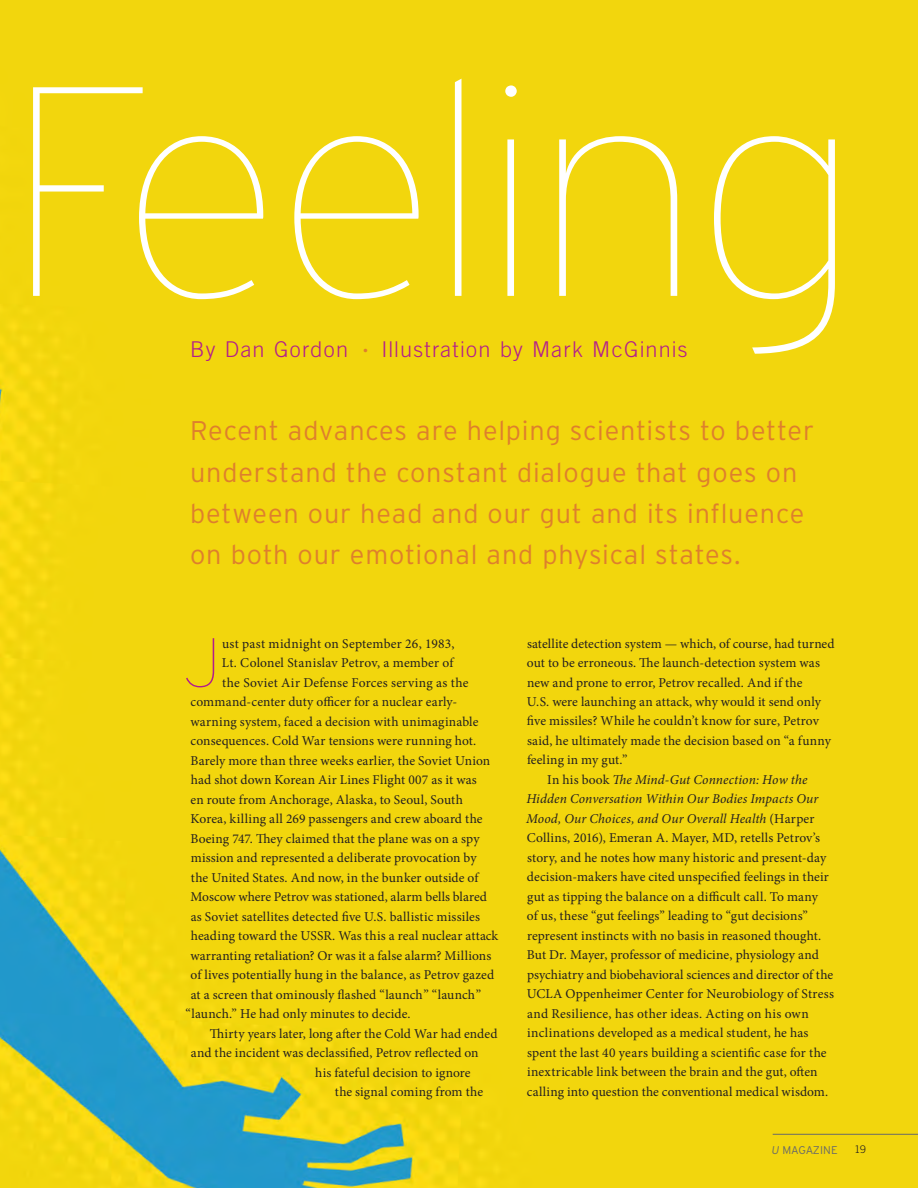
<style>
.page{position:relative;width:918px;height:1188px;background:#f2d60d}
.page>*{position:absolute;margin:0;border:0;box-sizing:border-box;transform-origin:0 0}
.Conversation_Text{font:100 298.05px "Interstate";letter-spacing:-.03em;color:#fff}
.header1__rule{font:100 69.15px "Interstate";color:#b21d8c}
.Photo_Captions{font:300 27px/41.2px "Interstate";letter-spacing:.03em;color:#de7f2d}
._1c__CS_Paragraph_No{font:300 21.75px "Trade Gothic";letter-spacing:.055em;color:#b21d8c}
.header1__rule-2{font:13.5px/19.5px "Minion Pro";letter-spacing:.005em;color:#231f20}
.t1{font:300 11.25px "Interstate";letter-spacing:-.005em;color:#696a68}
.t2{font:300 10.5px "Trade Gothic";color:#231f20}
.s1{font-size:9.75px;color:#de7f2d}
.s2{font-style:italic}
</style>
<div class="page">
<hr style="left:773px;top:1134px;width:145px;height:1px;background:#696a68">
<p class="Conversation_Text" style="left:3px;top:32px;width:860px">Feeling</p>
<p class="_1c__CS_Paragraph_No" style="left:190px;top:336px;width:160px">By Dan Gordon</p>
<p class="_1c__CS_Paragraph_No" style="left:363px;top:336px;width:326px"><span class="s1">•</span> Illustration by Mark McGinnis</p>
<p class="Photo_Captions" style="left:190px;top:410px;width:625px">Recent advances are helping scientists to better understand the constant dialogue that goes on between our head and our gut and its influence on both our emotional and physical states.</p>
<p class="header1__rule" style="left:183px;top:626px;width:39px">J</p>
<p class="header1__rule-2" style="left:222px;top:634px;width:234px">ust past midnight on September 26, 1983,</p>
<p class="header1__rule-2" style="left:222px;top:653px;width:234px">Lt. Colonel Stanislav Petrov, a member of</p>
<p class="header1__rule-2" style="left:222px;top:673px;width:248px">the Soviet Air Defense Forces serving as the</p>
<p class="header1__rule-2" style="left:191px;top:692px;width:268px">command-center duty officer for a nuclear early-</p>
<p class="header1__rule-2" style="left:191px;top:712px;width:289px">warning system, faced a decision with unimaginable</p>
<p class="header1__rule-2" style="left:191px;top:731px;width:287px">consequences. Cold War tensions were running hot.</p>
<p class="header1__rule-2" style="left:191px;top:751px;width:301px">Barely more than three weeks earlier, the Soviet Union</p>
<p class="header1__rule-2" style="left:191px;top:770px;width:288px">had shot down Korean Air Lines Flight 007 as it was</p>
<p class="header1__rule-2" style="left:191px;top:790px;width:274px">en route from Anchorage, Alaska, to Seoul, South</p>
<p class="header1__rule-2" style="left:191px;top:809px;width:294px">Korea, killing all 269 passengers and crew aboard the</p>
<p class="header1__rule-2" style="left:191px;top:829px;width:291px">Boeing 747. They claimed that the plane was on a spy</p>
<p class="header1__rule-2" style="left:191px;top:848px;width:287px">mission and represented a deliberate provocation by</p>
<p class="header1__rule-2" style="left:191px;top:868px;width:290px">the United States. And now, in the bunker outside of</p>
<p class="header1__rule-2" style="left:190px;top:887px;width:298px">Moscow where Petrov was stationed, alarm bells blared</p>
<p class="header1__rule-2" style="left:191px;top:907px;width:291px">as Soviet satellites detected five U.S. ballistic missiles</p>
<p class="header1__rule-2" style="left:191px;top:926px;width:309px">heading toward the USSR. Was this a real nuclear attack</p>
<p class="header1__rule-2" style="left:190px;top:946px;width:302px">warranting retaliation? Or was it a false alarm? Millions</p>
<p class="header1__rule-2" style="left:191px;top:965px;width:305px">of lives potentially hung in the balance, as Petrov gazed</p>
<p class="header1__rule-2" style="left:191px;top:985px;width:292px">at a screen that ominously flashed “launch” “launch”</p>
<p class="header1__rule-2" style="left:186px;top:1004px;width:227px">“launch.” He had only minutes to decide.</p>
<p class="header1__rule-2" style="left:210px;top:1024px;width:289px">Thirty years later, long after the Cold War had ended</p>
<p class="header1__rule-2" style="left:191px;top:1043px;width:289px">and the incident was declassified, Petrov reflected on</p>
<p class="header1__rule-2" style="left:315px;top:1063px;width:157px">his fateful decision to ignore</p>
<p class="header1__rule-2" style="left:335px;top:1082px;width:150px">the signal coming from the</p>
<p class="header1__rule-2" style="left:527px;top:634px;width:309px">satellite detection system — which, of course, had turned out to be erroneous. The launch-detection system was new and prone to error, Petrov recalled. And if the<br>U.S. were launching an attack, why would it send only five missiles? While he couldn’t know for sure, Petrov said, he ultimately made the decision based on “a funny feeling in my gut.”</p>
<p class="header1__rule-2" style="left:526px;top:770px;width:309px;text-indent:21px">In his book <span class="s2">The Mind-Gut Connection: How the Hidden Conversation Within Our Bodies Impacts Our Mood, Our Choices, and Our Overall Health</span> (Harper Collins, 2016), Emeran A. Mayer, MD, retells Petrov’s story, and he notes how many historic and present-day decision-makers have cited unspecified feelings in their gut as tipping the balance on a difficult call. To many<br>of us, these “gut feelings” leading to “gut decisions” represent instincts with no basis in reasoned thought.<br>But Dr. Mayer, professor of medicine, physiology and psychiatry and biobehavioral sciences and director of the UCLA Oppenheimer Center for Neurobiology of Stress and Resilience, has other ideas. Acting on his own inclinations developed as a medical student, he has spent the last 40 years building a scientific case for the inextricable link between the brain and the gut, often calling into question the conventional medical wisdom.</p>
<p class="t1" style="left:772px;top:1144px;width:68px"><span class="s2">U</span> MAGAZINE</p>
<p class="t2" style="left:854px;top:1143px;width:13px">19</p>
</div>
